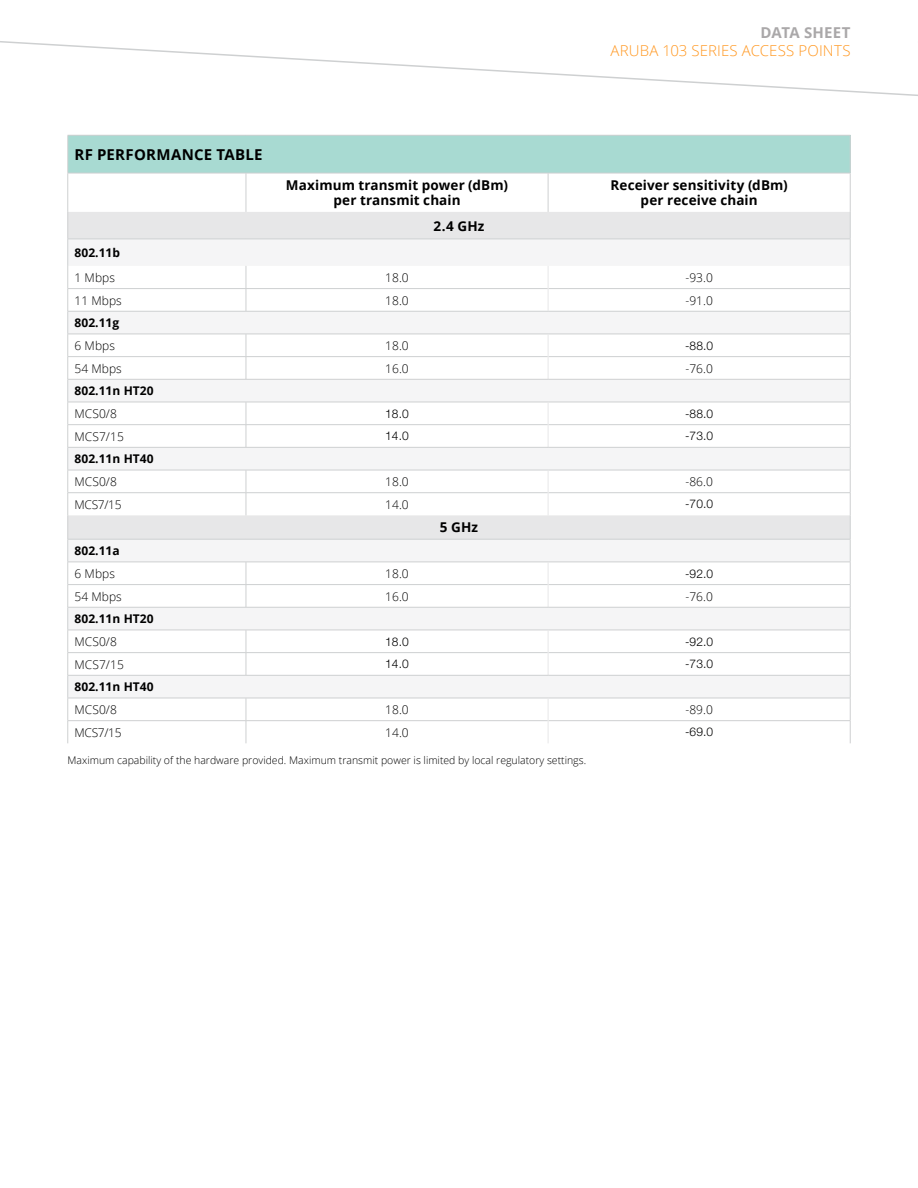
<style>
.page{position:relative;width:918px;height:1188px;background:#fff}
.page>*{position:absolute;margin:0;border:0;box-sizing:border-box;transform-origin:0 0}
.t1{font:300 15px "Open Sans";letter-spacing:.01em;color:#ff9821}
.t2{font:700 15px "Open Sans";color:#000}
.t3{font:700 15px "Open Sans";letter-spacing:.01em;color:#aaa8a9}
.t4{font:700 13.5px/15px "Open Sans";letter-spacing:.015em;color:#000;text-align:center}
.t5{font:300 12px "Open Sans";letter-spacing:.005em;color:#000}
.t6{font:700 12px "Open Sans";letter-spacing:.005em;color:#000}
.t7{font:300 12px "Helvetica Neue LT Std";letter-spacing:.005em;color:#000}
.t8{font:300 10.5px "Open Sans";color:#000}
</style>
<div class="page">
<svg style="left:0;top:41px;width:916px;height:55px"></svg>
<div style="left:68px;top:135px;width:782px;height:38px;background:#a8dad2"></div>
<div style="left:68px;top:212px;width:782px;height:27px;background:#e7e7e8"></div>
<svg style="left:68px;top:240px;width:782px;height:458px"></svg>
<svg style="left:246px;top:266px;width:1px;height:45px"></svg>
<svg style="left:246px;top:335px;width:1px;height:44px"></svg>
<svg style="left:246px;top:403px;width:1px;height:44px"></svg>
<svg style="left:246px;top:471px;width:1px;height:44px"></svg>
<svg style="left:246px;top:563px;width:1px;height:44px"></svg>
<svg style="left:246px;top:631px;width:1px;height:44px"></svg>
<svg style="left:246px;top:699px;width:1px;height:44px"></svg>
<hr style="left:68px;top:288px;width:178px;height:1px;background:#ced0d1">
<hr style="left:246px;top:288px;width:302px;height:1px;background:#ced0d1">
<hr style="left:548px;top:288px;width:303px;height:1px;background:#ced0d1">
<hr style="left:68px;top:311px;width:178px;height:1px;background:#ced0d1">
<hr style="left:246px;top:311px;width:302px;height:1px;background:#ced0d1">
<hr style="left:548px;top:311px;width:303px;height:1px;background:#ced0d1">
<hr style="left:68px;top:334px;width:178px;height:1px;background:#ced0d1">
<hr style="left:246px;top:334px;width:302px;height:1px;background:#ced0d1">
<hr style="left:548px;top:334px;width:303px;height:1px;background:#ced0d1">
<hr style="left:68px;top:356px;width:178px;height:1px;background:#ced0d1">
<hr style="left:246px;top:356px;width:302px;height:1px;background:#ced0d1">
<hr style="left:548px;top:356px;width:303px;height:1px;background:#ced0d1">
<hr style="left:68px;top:402px;width:178px;height:1px;background:#ced0d1">
<hr style="left:246px;top:402px;width:302px;height:1px;background:#ced0d1">
<hr style="left:548px;top:402px;width:303px;height:1px;background:#ced0d1">
<hr style="left:68px;top:424px;width:178px;height:1px;background:#ced0d1">
<hr style="left:246px;top:424px;width:302px;height:1px;background:#ced0d1">
<hr style="left:548px;top:424px;width:303px;height:1px;background:#ced0d1">
<hr style="left:68px;top:470px;width:178px;height:1px;background:#ced0d1">
<hr style="left:246px;top:470px;width:302px;height:1px;background:#ced0d1">
<hr style="left:548px;top:470px;width:303px;height:1px;background:#ced0d1">
<hr style="left:68px;top:492px;width:178px;height:1px;background:#ced0d1">
<hr style="left:246px;top:492px;width:302px;height:1px;background:#ced0d1">
<hr style="left:548px;top:492px;width:303px;height:1px;background:#ced0d1">
<hr style="left:68px;top:562px;width:178px;height:1px;background:#ced0d1">
<hr style="left:246px;top:562px;width:302px;height:1px;background:#ced0d1">
<hr style="left:548px;top:562px;width:303px;height:1px;background:#ced0d1">
<hr style="left:68px;top:584px;width:178px;height:1px;background:#ced0d1">
<hr style="left:246px;top:584px;width:302px;height:1px;background:#ced0d1">
<hr style="left:548px;top:584px;width:303px;height:1px;background:#ced0d1">
<hr style="left:68px;top:630px;width:178px;height:1px;background:#ced0d1">
<hr style="left:246px;top:630px;width:302px;height:1px;background:#ced0d1">
<hr style="left:548px;top:630px;width:303px;height:1px;background:#ced0d1">
<hr style="left:68px;top:652px;width:178px;height:1px;background:#ced0d1">
<hr style="left:246px;top:652px;width:302px;height:1px;background:#ced0d1">
<hr style="left:548px;top:652px;width:303px;height:1px;background:#ced0d1">
<hr style="left:68px;top:698px;width:178px;height:1px;background:#ced0d1">
<hr style="left:246px;top:698px;width:302px;height:1px;background:#ced0d1">
<hr style="left:548px;top:698px;width:303px;height:1px;background:#ced0d1">
<hr style="left:68px;top:720px;width:178px;height:1px;background:#ced0d1">
<hr style="left:246px;top:720px;width:302px;height:1px;background:#ced0d1">
<hr style="left:548px;top:720px;width:303px;height:1px;background:#ced0d1">
<svg style="left:548px;top:266px;width:1px;height:45px"></svg>
<svg style="left:548px;top:334px;width:1px;height:45px"></svg>
<svg style="left:548px;top:402px;width:1px;height:45px"></svg>
<svg style="left:548px;top:470px;width:1px;height:45px"></svg>
<svg style="left:548px;top:562px;width:1px;height:45px"></svg>
<svg style="left:548px;top:630px;width:1px;height:45px"></svg>
<svg style="left:548px;top:698px;width:1px;height:45px"></svg>
<svg style="left:67px;top:212px;width:1px;height:531px"></svg>
<hr style="left:68px;top:239px;width:178px;height:1px;background:#ced0d1">
<hr style="left:246px;top:239px;width:302px;height:1px;background:#ced0d1">
<hr style="left:548px;top:239px;width:303px;height:1px;background:#ced0d1">
<hr style="left:68px;top:379px;width:178px;height:1px;background:#ced0d1">
<hr style="left:246px;top:379px;width:302px;height:1px;background:#ced0d1">
<hr style="left:548px;top:379px;width:303px;height:1px;background:#ced0d1">
<hr style="left:68px;top:447px;width:178px;height:1px;background:#ced0d1">
<hr style="left:246px;top:447px;width:302px;height:1px;background:#ced0d1">
<hr style="left:548px;top:447px;width:303px;height:1px;background:#ced0d1">
<hr style="left:68px;top:539px;width:178px;height:1px;background:#ced0d1">
<hr style="left:246px;top:539px;width:302px;height:1px;background:#ced0d1">
<hr style="left:548px;top:539px;width:303px;height:1px;background:#ced0d1">
<hr style="left:68px;top:607px;width:178px;height:1px;background:#ced0d1">
<hr style="left:246px;top:607px;width:302px;height:1px;background:#ced0d1">
<hr style="left:548px;top:607px;width:303px;height:1px;background:#ced0d1">
<hr style="left:68px;top:675px;width:178px;height:1px;background:#ced0d1">
<hr style="left:246px;top:675px;width:302px;height:1px;background:#ced0d1">
<hr style="left:548px;top:675px;width:303px;height:1px;background:#ced0d1">
<svg style="left:850px;top:212px;width:1px;height:531px"></svg>
<hr style="left:68px;top:135px;width:178px;height:1px;background:#ced0d1">
<hr style="left:67px;top:136px;width:1px;height:37px;background:#ced0d1">
<hr style="left:246px;top:135px;width:302px;height:1px;background:#ced0d1">
<hr style="left:548px;top:135px;width:303px;height:1px;background:#ced0d1">
<hr style="left:850px;top:136px;width:1px;height:37px;background:#ced0d1">
<hr style="left:67px;top:173px;width:1px;height:39px;background:#ced0d1">
<hr style="left:68px;top:173px;width:178px;height:1px;background:#ced0d1">
<hr style="left:246px;top:173px;width:302px;height:1px;background:#ced0d1">
<hr style="left:548px;top:173px;width:303px;height:1px;background:#ced0d1">
<hr style="left:246px;top:173px;width:1px;height:39px;background:#ced0d1">
<hr style="left:548px;top:173px;width:1px;height:39px;background:#ced0d1">
<hr style="left:850px;top:173px;width:1px;height:39px;background:#ced0d1">
<p class="t3" style="left:761px;top:22px;width:92px">data sheet</p>
<p class="t1" style="left:610px;top:41px;width:242px">Aruba 103 SERIES ACCESS POINTS</p>
<p class="t2" style="left:75px;top:144px;width:33px">RF PER</p>
<p class="t2" style="left:126px;top:144px;width:21px">FORMANCE</p>
<p class="t2" style="left:216px;top:144px;width:38px">TABLE</p>
<p class="t4" style="left:286px;top:177px;width:224px">Maximum transmit power (dBm) per transmit chain</p>
<p class="t4" style="left:611px;top:177px;width:179px">Receiver sensitivity (dBm) per receive chain</p>
<p class="t4" style="left:434px;top:218px;width:52px">2.4 GHz</p>
<p class="t6" style="left:75px;top:244px;width:47px">802.11b</p>
<p class="t5" style="left:75px;top:269px;width:42px">1 Mbps</p>
<p class="t5" style="left:385px;top:269px;width:25px">18.0</p>
<p class="t5" style="left:685px;top:269px;width:29px">-93.0</p>
<p class="t5" style="left:75px;top:292px;width:49px">11 Mbps</p>
<p class="t5" style="left:385px;top:292px;width:25px">18.0</p>
<p class="t5" style="left:685px;top:292px;width:29px">-91.0</p>
<p class="t6" style="left:75px;top:314px;width:46px">802.11g</p>
<p class="t5" style="left:75px;top:337px;width:42px">6 Mbps</p>
<p class="t5" style="left:385px;top:337px;width:25px">18.0</p>
<p class="t7" style="left:685px;top:338px;width:30px">-88.0</p>
<p class="t5" style="left:75px;top:360px;width:49px">54 Mbps</p>
<p class="t5" style="left:385px;top:360px;width:25px">16.0</p>
<p class="t5" style="left:685px;top:360px;width:29px">-76.0</p>
<p class="t6" style="left:75px;top:382px;width:81px">802.11n HT20</p>
<p class="t5" style="left:75px;top:405px;width:44px">MCS0/8</p>
<p class="t7" style="left:385px;top:406px;width:25px">18.0</p>
<p class="t7" style="left:685px;top:406px;width:30px">-88.0</p>
<p class="t5" style="left:75px;top:428px;width:51px">MCS7/15</p>
<p class="t7" style="left:385px;top:429px;width:25px">14.0</p>
<p class="t7" style="left:685px;top:429px;width:30px">-73.0</p>
<p class="t6" style="left:75px;top:450px;width:81px">802.11n HT40</p>
<p class="t5" style="left:75px;top:473px;width:44px">MCS0/8</p>
<p class="t5" style="left:385px;top:473px;width:25px">18.0</p>
<p class="t5" style="left:685px;top:473px;width:29px">-86.0</p>
<p class="t5" style="left:75px;top:496px;width:49px">MCS7/15</p>
<p class="t5" style="left:385px;top:496px;width:25px">14.0</p>
<p class="t7" style="left:685px;top:497px;width:30px">-70.0</p>
<p class="t4" style="left:440px;top:520px;width:40px">5 GH z</p>
<p class="t6" style="left:75px;top:542px;width:47px">802.11a</p>
<p class="t5" style="left:75px;top:565px;width:42px">6 Mbps</p>
<p class="t5" style="left:385px;top:565px;width:25px">18.0</p>
<p class="t7" style="left:685px;top:566px;width:30px">-92.0</p>
<p class="t5" style="left:75px;top:588px;width:49px">54 Mbps</p>
<p class="t5" style="left:385px;top:588px;width:25px">16.0</p>
<p class="t5" style="left:685px;top:588px;width:29px">-76.0</p>
<p class="t6" style="left:75px;top:610px;width:81px">802.11n HT20</p>
<p class="t5" style="left:75px;top:633px;width:44px">MCS0/8</p>
<p class="t7" style="left:385px;top:634px;width:25px">18.0</p>
<p class="t7" style="left:685px;top:634px;width:30px">-92.0</p>
<p class="t5" style="left:75px;top:656px;width:51px">MCS7/15</p>
<p class="t7" style="left:385px;top:657px;width:25px">14.0</p>
<p class="t7" style="left:685px;top:657px;width:30px">-73.0</p>
<p class="t6" style="left:75px;top:678px;width:81px">802.11n HT40</p>
<p class="t5" style="left:75px;top:701px;width:44px">MCS0/8</p>
<p class="t5" style="left:385px;top:701px;width:25px">18.0</p>
<p class="t5" style="left:685px;top:701px;width:29px">-89.0</p>
<p class="t5" style="left:75px;top:724px;width:49px">MCS7/15</p>
<p class="t5" style="left:385px;top:724px;width:25px">14.0</p>
<p class="t7" style="left:685px;top:725px;width:30px">-69.0</p>
<p class="t8" style="left:68px;top:753px;width:520px">Maximum capability of the hardware provided. Maximum transmit power is limited by local regulatory settings.</p>
</div>
